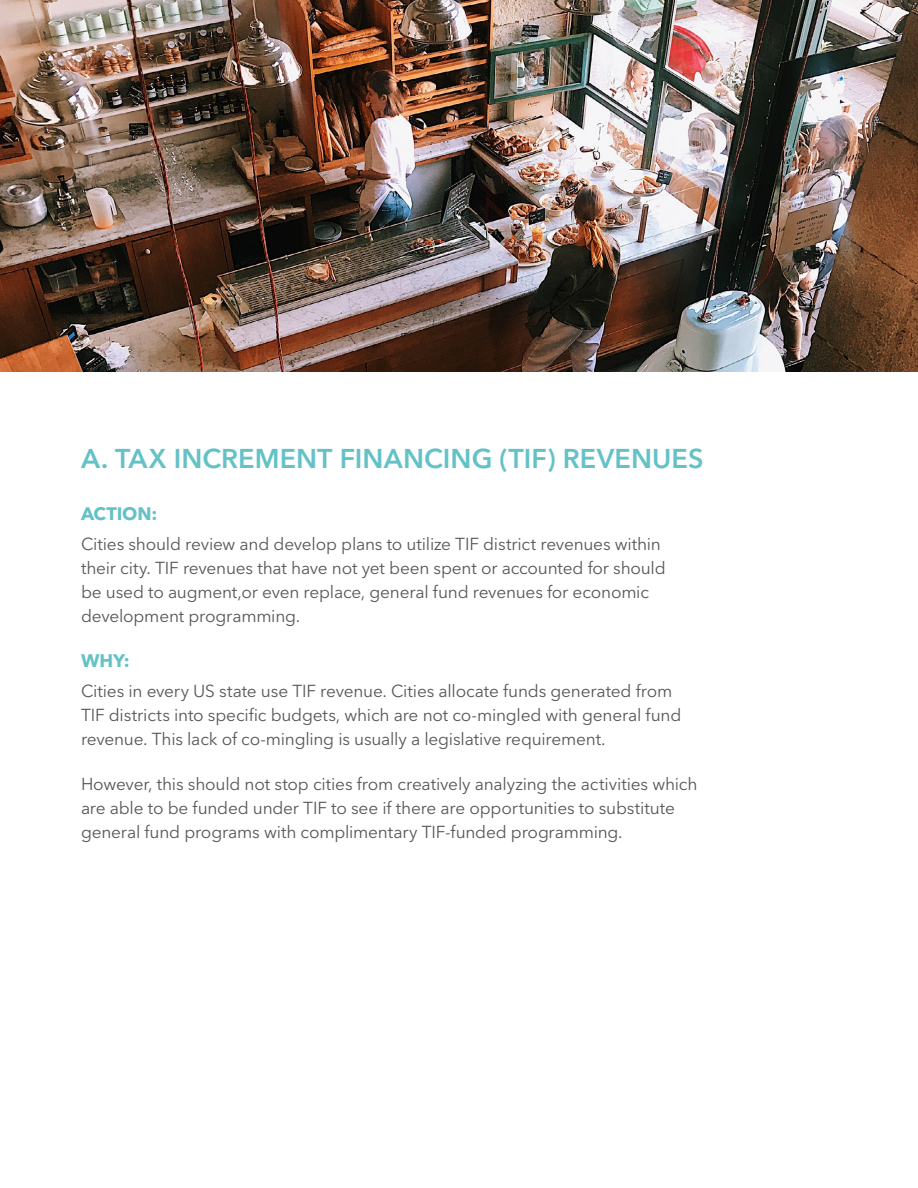
<style>
.page{position:relative;width:918px;height:1188px;background:#fff}
.page>*{position:absolute;margin:0;border:0;box-sizing:border-box;transform-origin:0 0}
.t1{font:600 27px "Avenir Next P For BBG";color:#64c2c7}
.t2{font:700 18px "Avenir Next P For BBG";letter-spacing:-.005em;color:#64c2c7}
.t3{font:17.25px/24px "Avenir Next P For BBG";letter-spacing:-.01em;color:#575756}
</style>
<div class="page">
<img style="left:0;top:0;width:918px;height:372px">
<h1 class="t1" style="left:81px;top:442px;width:624px">A. TAX INCREMENT FINANCING (TIF) REVENUES</h1>
<p class="t2" style="left:81px;top:502px;width:78px">ACTION:</p>
<p class="t3" style="left:81px;top:532px;width:586px">Cities should review and develop plans to utilize TIF district revenues within their city. TIF revenues that have not yet been spent or accounted for should be used to augment,or even replace, general fund revenues for economic development programming.</p>
<p class="t2" style="left:81px;top:649px;width:50px">WHY:</p>
<p class="t3" style="left:81px;top:679px;width:602px">Cities in every US state use TIF revenue. Cities allocate funds generated from<br>TIF districts into specific budgets, which are not co-mingled with general fund revenue. This lack of co-mingling is usually a legislative requirement.</p>
<p class="t3" style="left:81px;top:772px;width:618px">However, this should not stop cities from creatively analyzing the activities which are able to be funded under TIF to see if there are opportunities to substitute general fund programs with complimentary TIF-funded programming.</p>
</div>
